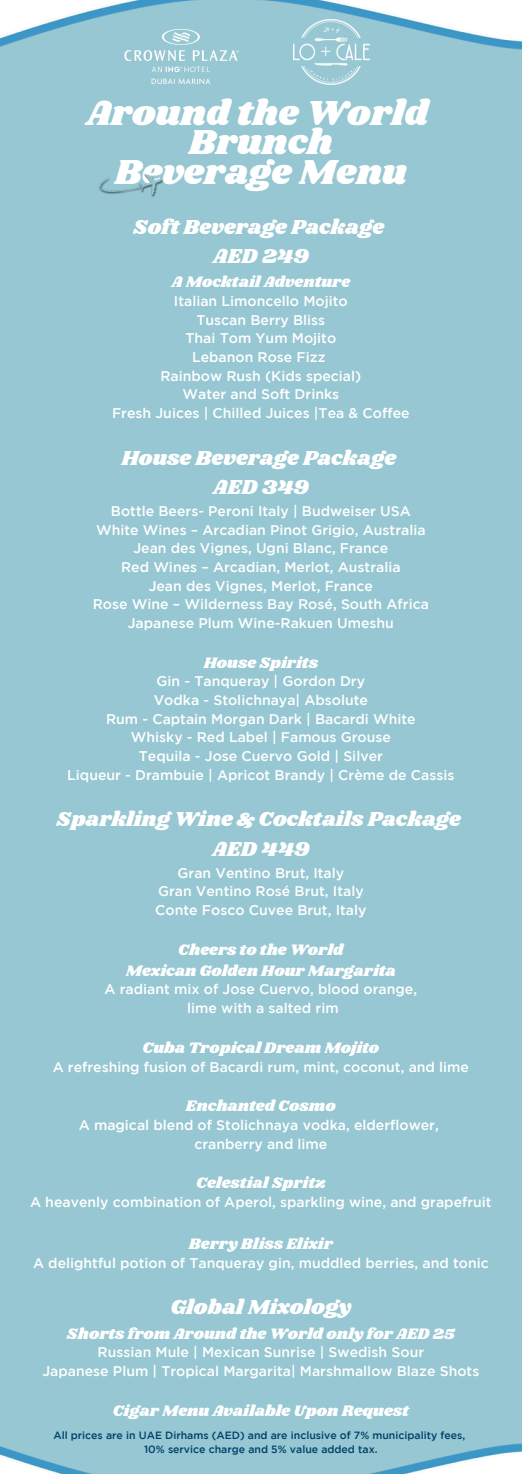
<style>
.page{position:relative;width:522px;height:1474px;background:#fff}
.page>*{position:absolute;margin:0;border:0;box-sizing:border-box;transform-origin:0 0}
.t1{font:36.05px/29.4px "Shrikhand";color:#fff;text-align:center}
.t2{font:21px/29.2px "Shrikhand";color:#fff;text-align:center}
.t3{font:15.75px/21px "Shrikhand";color:#fff;text-align:center}
.t4{font:500 14px/18.7px "Gotham";color:#fff;text-align:center}
.t5{font:500 10.5px "Gotham";color:#00416b}
</style>
<div class="page">
<div style="left:0;top:0;width:521px;height:1474px;background:#96c7d2"></div>
<img style="left:98px;top:175px;width:66px;height:22px">
<img style="left:293px;top:52px;width:76px;height:32px">
<img style="left:124px;top:52px;width:115px;height:32px">
<img style="left:0;top:1443px;width:521px;height:31px">
<img style="left:0;top:0;width:521px;height:52px">
<p class="t1" style="left:86px;top:99px;width:343px">Around the World<br>Brunch<br>Beverage Menu</p>
<p class="t2" style="left:133px;top:213px;width:252px">Soft Beverage Package<br>AED 249</p>
<p class="t3" style="left:171px;top:272px;width:180px">A Mocktail Adventure</p>
<p class="t4" style="left:112px;top:293px;width:299px">Italian Limoncello Mojito<br>Tuscan Berry Bliss<br>Thai Tom Yum Mojito<br>Lebanon Rose Fizz<br>Rainbow Rush (Kids special)<br>Water and Soft Drinks<br>Fresh Juices | Chilled Juices |Tea &amp; Coffee</p>
<h1 class="t2" style="left:121px;top:444px;width:276px">House Beverage Package<br>AED 349</h1>
<h1 class="t4" style="left:93px;top:503px;width:337px">Bottle Beers- Peroni Italy | Budweiser USA White Wines – Arcadian Pinot Grigio, Australia Jean des Vignes, Ugni Blanc, France<br>Red Wines – Arcadian, Merlot, Australia<br>Jean des Vignes, Merlot, France<br>Rose Wine – Wilderness Bay Rosé, South Africa Japanese Plum Wine-Rakuen Umeshu</h1>
<p class="t3" style="left:203px;top:653px;width:116px">House Spirits</p>
<p class="t4" style="left:67px;top:673px;width:388px">Gin - Tanqueray | Gordon Dry<br>Vodka - Stolichnaya| Absolute<br>Rum - Captain Morgan Dark | Bacardi White<br>Whisky - Red Label | Famous Grouse<br>Tequila - Jose Cuervo Gold | Silver<br>Liqueur - Drambuie | Apricot Brandy | Crème de Cassis</p>
<h4 class="t2" style="left:56px;top:806px;width:405px">Sparkling Wine &amp; Cocktails Package<br>AED 449</h4>
<h4 class="t4" style="left:155px;top:864px;width:212px">Gran Ventino Brut, Italy<br>Gran Ventino Rosé Brut, Italy<br>Conte Fosco Cuvee Brut, Italy</h4>
<h4 class="t3" style="left:126px;top:940px;width:271px">Cheers to the World<br>Mexican Golden Hour Margarita</h4>
<h4 class="t4" style="left:104px;top:981px;width:314px">A radiant mix of Jose Cuervo, blood orange, lime with a salted rim</h4>
<h4 class="t3" style="left:142px;top:1038px;width:238px">Cuba Tropical Dream Mojito</h4>
<h4 class="t4" style="left:53px;top:1058px;width:417px">A refreshing fusion of Bacardi rum, mint, coconut, and lime</h4>
<h2 class="t3" style="left:186px;top:1096px;width:151px">Enchanted Cosmo</h2>
<h2 class="t4" style="left:79px;top:1116px;width:361px">A magical blend of Stolichnaya vodka, elderflower, cranberry and lime</h2>
<h4 class="t3" style="left:196px;top:1173px;width:131px">Celestial Spritz</h4>
<h4 class="t4" style="left:30px;top:1193px;width:462px">A heavenly combination of Aperol, sparkling wine, and grapefruit</h4>
<h4 class="t3" style="left:189px;top:1234px;width:145px">Berry Bliss Elixir</h4>
<h4 class="t4" style="left:33px;top:1254px;width:456px">A delightful potion of Tanqueray gin, muddled berries, and tonic</h4>
<h4 class="t2" style="left:170px;top:1293px;width:182px">Global Mixology</h4>
<h4 class="t3" style="left:67px;top:1323px;width:389px">Shorts from Around the World only for AED 25</h4>
<h4 class="t4" style="left:42px;top:1344px;width:438px">Russian Mule | Mexican Sunrise | Swedish Sour<br>Japanese Plum | Tropical Margarita| Marshmallow Blaze Shots</h4>
<h4 class="t3" style="left:112px;top:1400px;width:297px">Cigar Menu Available Upon Request</h4>
<p class="t5" style="left:53px;top:1431px;width:413px">All prices are in UAE Dirhams (AED) and are inclusive of 7% municipality fees,</p>
<p class="t5" style="left:144px;top:1445px;width:235px">10% service charge and 5% value added tax.</p>
</div>
